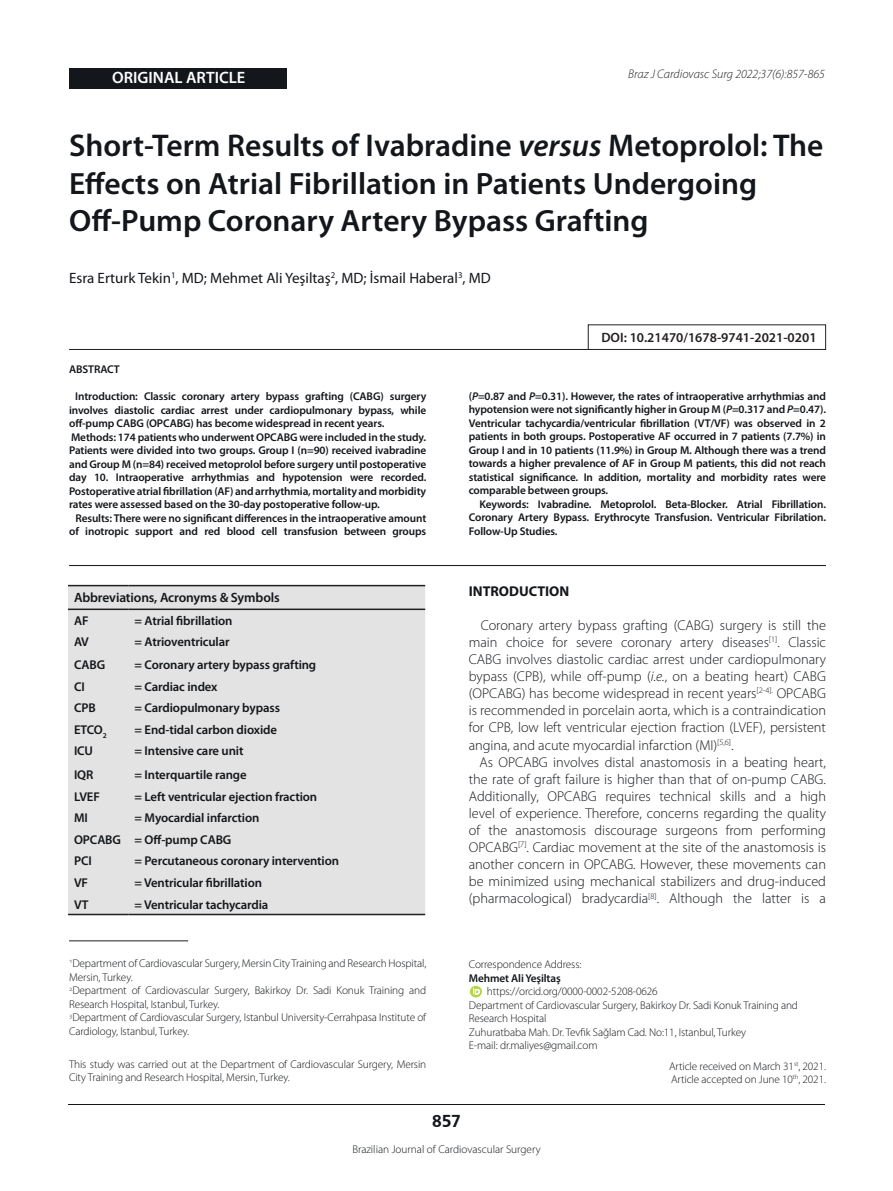
<style>
.page{position:relative;width:893px;height:1191px;background:#fff}
.page>*{position:absolute;margin:0;border:0;box-sizing:border-box;transform-origin:0 0}
.Texto__s{font:600 31.5px "Myriad Pro";color:#13161a}
.Texto__s-2{font:600 30.9px "Myriad Pro";color:#13161a}
.t1{font:700 18px "Frutiger";color:#13161a}
.t2{font:600 16.5px "Myriad Pro";color:#fff}
.t3{font:15px "Myriad Pro";color:#13161a}
.Texto__s-3{font:300 14.25px/17.1px "Myriad Pro";color:#13161a;text-align:justify}
.Texto__s-4{font:700 14.25px "Myriad Pro";color:#13161a}
.DOI{font:600 13.5px "Myriad Pro";color:#231f20}
.t4{font:600 13.5px "Myriad Pro";letter-spacing:-.01em;color:#13161a}
.t5{font:600 12.75px "Myriad Pro";letter-spacing:-.01em;color:#13161a}
.t6{font:italic 300 12.45px "Myriad Pro";color:#231f20}
.Abstract{font:600 11.25px/13.5px "Myriad Pro";letter-spacing:-.01em;color:#13161a;text-align:justify}
.abstract2{font:300 11.25px/13.5px "Myriad Pro";letter-spacing:-.01em;color:#13161a}
.s1{font-style:italic}
</style>
<div class="page">
<hr style="left:68px;top:1104px;width:757px;height:1px;background:#13161a">
<div style="left:69px;top:68px;width:217px;height:20px;background:#13161a"></div>
<hr style="left:69px;top:349px;width:757px;height:1px;background:#231f20">
<div style="left:588px;top:324px;width:238px;height:26px;border:1px solid #231f20"></div>
<svg style="left:470px;top:985px;width:12px;height:12px"></svg>
<svg style="left:473px;top:988px;width:7px;height:6px"></svg>
<hr style="left:69px;top:565px;width:757px;height:1px;background:#231f20">
<hr style="left:69px;top:940px;width:119px;height:1px;background:#231f20">
<div style="left:68px;top:586px;width:357px;height:327px;background:#e3e3e3"></div>
<hr style="left:68px;top:913px;width:61px;height:2px;background:#231f20">
<hr style="left:129px;top:913px;width:296px;height:2px;background:#231f20">
<hr style="left:68px;top:585px;width:61px;height:1px;background:#231f20">
<hr style="left:129px;top:585px;width:296px;height:1px;background:#231f20">
<hr style="left:68px;top:608px;width:61px;height:2px;background:#231f20">
<hr style="left:129px;top:608px;width:296px;height:2px;background:#231f20">
<p class="t2" style="left:112px;top:67px;width:135px">ORIGINAL ARTICLE</p>
<p class="t6" style="left:628px;top:67px;width:198px">Braz J Cardiovasc Surg 2022;37(6):857-865</p>
<p class="Texto__s" style="left:69px;top:125px;width:756px">Short-Term Results of Ivabradine <span class="s1">versus</span> Metoprolol: The</p>
<p class="Texto__s-2" style="left:69px;top:163px;width:690px">Effects on Atrial Fibrillation in Patients Undergoing</p>
<p class="Texto__s-2" style="left:69px;top:201px;width:581px">Off-Pump Coronary Artery Bypass Grafting</p>
<p class="t3" style="left:69px;top:269px;width:423px">Esra Erturk Tekin<sup>1</sup>, MD; Mehmet Ali Yeşiltaş<sup>2</sup>, MD; İsmail Haberal<sup>3</sup>, MD</p>
<p class="Abstract" style="left:69px;top:362px;width:52px">ABSTRACT</p>
<p class="Abstract" style="left:69px;top:389px;width:359px;text-indent:6px">Introduction: Classic coronary artery bypass grafting (CABG) surgery involves diastolic cardiac arrest under cardiopulmonary bypass, while off-pump CABG (OPCABG) has become widespread in recent years.</p>
<p class="Abstract" style="left:69px;top:430px;width:359px">Methods: 174 patients who underwent OPCABG were included in the study.<br>Patients were divided into two groups. Group I (n=90) received ivabradine and Group M (n=84) received metoprolol before surgery until postoperative day 10. Intraoperative arrhythmias and hypotension were recorded.<br>Postoperative atrial fibrillation (AF) and arrhythmia, mortality and morbidity rates were assessed based on the 30-day postoperative follow-up.</p>
<p class="Abstract" style="left:69px;top:511px;width:359px;text-align:center">Results: There were no significant differences in the intraoperative amount of inotropic support and red blood cell transfusion between groups</p>
<p class="t4" style="left:74px;top:588px;width:207px">Abbreviations, Acronyms &amp; Symbols</p>
<p class="t5" style="left:74px;top:612px;width:16px">AF</p>
<p class="t5" style="left:135px;top:612px;width:99px">= Atrial fibrillation</p>
<p class="t5" style="left:74px;top:634px;width:16px">AV</p>
<p class="t5" style="left:135px;top:634px;width:97px">= Atrioventricular</p>
<p class="t5" style="left:74px;top:657px;width:33px">CABG</p>
<p class="t5" style="left:135px;top:657px;width:183px">= Coronary artery bypass grafting</p>
<p class="t5" style="left:74px;top:678px;width:12px">CI</p>
<p class="t5" style="left:135px;top:678px;width:84px">= Cardiac index</p>
<p class="t5" style="left:74px;top:700px;width:23px">CPB</p>
<p class="t5" style="left:135px;top:700px;width:147px">= Cardiopulmonary bypass</p>
<p class="t5" style="left:74px;top:721px;width:34px">ETCO<sub>2</sub></p>
<p class="t5" style="left:135px;top:721px;width:144px">= End-tidal carbon dioxide</p>
<p class="t5" style="left:74px;top:743px;width:21px">ICU</p>
<p class="t5" style="left:135px;top:743px;width:110px">= Intensive care unit</p>
<p class="t5" style="left:74px;top:766px;width:21px">IQR</p>
<p class="t5" style="left:135px;top:766px;width:114px">= Interquartile range</p>
<p class="t5" style="left:74px;top:788px;width:27px">LVEF</p>
<p class="t5" style="left:135px;top:788px;width:184px">= Left ventricular ejection fraction</p>
<p class="t5" style="left:74px;top:810px;width:15px">MI</p>
<p class="t5" style="left:135px;top:810px;width:126px">= Myocardial infarction</p>
<p class="t5" style="left:74px;top:831px;width:48px">OPCABG</p>
<p class="t5" style="left:135px;top:831px;width:98px">= Off-pump CABG</p>
<p class="t5" style="left:74px;top:853px;width:19px">PCI</p>
<p class="t5" style="left:135px;top:853px;width:206px">= Percutaneous coronary intervention</p>
<p class="t5" style="left:74px;top:874px;width:16px">VF</p>
<p class="t5" style="left:135px;top:874px;width:129px">= Ventricular fibrillation</p>
<p class="t5" style="left:74px;top:896px;width:16px">VT</p>
<p class="t5" style="left:135px;top:896px;width:135px">= Ventricular tachycardia</p>
<p class="abstract2" style="left:69px;top:956px;width:359px"><sup>1</sup>Department of Cardiovascular Surgery, Mersin City Training and Research Hospital,<br>Mersin, Turkey.</p>
<p class="abstract2" style="left:69px;top:983px;width:359px"><sup>2</sup>Department of Cardiovascular Surgery, Bakirkoy Dr. Sadi Konuk Training and<br>Research Hospital, Istanbul, Turkey.</p>
<p class="abstract2" style="left:69px;top:1010px;width:359px"><sup>3</sup>Department of Cardiovascular Surgery, Istanbul University-Cerrahpasa Institute of<br>Cardiology, Istanbul, Turkey.</p>
<p class="DOI" style="left:601px;top:329px;width:217px">DOI: 10.21470/1678-9741-2021-0201</p>
<p class="Abstract" style="left:469px;top:389px;width:359px">(<span class="s1">P</span>=0.87 and <span class="s1">P</span>=0.31). However, the rates of intraoperative arrhythmias and hypotension were not significantly higher in Group M (<span class="s1">P</span>=0.317 and <span class="s1">P</span>=0.47).<br>Ventricular tachycardia/ventricular fibrillation (VT/VF) was observed in 2 patients in both groups. Postoperative AF occurred in 7 patients (7.7%) in Group I and in 10 patients (11.9%) in Group M. Although there was a trend towards a higher prevalence of AF in Group M patients, this did not reach statistical significance. In addition, mortality and morbidity rates were comparable between groups.</p>
<p class="Abstract" style="left:469px;top:497px;width:359px;text-indent:11px">Keywords: Ivabradine. Metoprolol. Beta-Blocker. Atrial Fibrillation.<br>Coronary Artery Bypass. Erythrocyte Transfusion. Ventricular Fibrilation.<br>Follow-Up Studies.</p>
<p class="Texto__s-4" style="left:469px;top:583px;width:102px">INTRODUCTION</p>
<p class="Texto__s-3" style="left:469px;top:616px;width:359px;text-indent:12px">Coronary artery bypass grafting (CABG) surgery is still the main choice for severe coronary artery diseases<sup>[1]</sup>. Classic CABG involves diastolic cardiac arrest under cardiopulmonary bypass (CPB), while off-pump (<span class="s1">i.e.</span>, on a beating heart) CABG (OPCABG) has become widespread in recent years<sup>[2-4].</sup> OPCABG is recommended in porcelain aorta, which is a contraindication for CPB, low left ventricular ejection fraction (LVEF), persistent angina, and acute myocardial infarction (MI)<sup>[5,6]</sup>.</p>
<p class="Texto__s-3" style="left:469px;top:753px;width:359px;text-indent:11px">As OPCABG involves distal anastomosis in a beating heart, the rate of graft failure is higher than that of on-pump CABG.<br>Additionally, OPCABG requires technical skills and a high level of experience. Therefore, concerns regarding the quality of the anastomosis discourage surgeons from performing OPCABG<sup>[7]</sup>. Cardiac movement at the site of the anastomosis is another concern in OPCABG. However, these movements can be minimized using mechanical stabilizers and drug-induced (pharmacological) bradycardia<sup>[8]</sup>. Although the latter is a</p>
<p class="abstract2" style="left:469px;top:957px;width:114px">Correspondence Address:</p>
<p class="Abstract" style="left:469px;top:971px;width:93px">Mehmet Ali Yeşiltaş</p>
<p class="abstract2" style="left:487px;top:984px;width:172px">https://orcid.org/0000-0002-5208-0626</p>
<p class="abstract2" style="left:469px;top:998px;width:331px">Department of Cardiovascular Surgery, Bakirkoy Dr. Sadi Konuk Training and<br>Research Hospital</p>
<p class="abstract2" style="left:469px;top:1025px;width:279px">Zuhuratbaba Mah. Dr. Tevfik Sağlam Cad. No:11, Istanbul, Turkey</p>
<p class="abstract2" style="left:469px;top:1038px;width:130px">E-mail: dr.maliyes@gmail.com</p>
<p class="abstract2" style="left:69px;top:1057px;width:359px">This study was carried out at the Department of Cardiovascular Surgery, Mersin<br>City Training and Research Hospital, Mersin, Turkey.</p>
<p class="abstract2" style="left:669px;top:1059px;width:158px">Article received on March 31<sup>st</sup>, 2021.</p>
<p class="abstract2" style="left:671px;top:1072px;width:156px">Article accepted on June 10<sup>th</sup>, 2021.</p>
<h3 class="t1" style="left:432px;top:1111px;width:30px">857</h3>
<p class="abstract2" style="left:352px;top:1142px;width:190px">Brazilian Journal of Cardiovascular Surgery</p>
</div>
